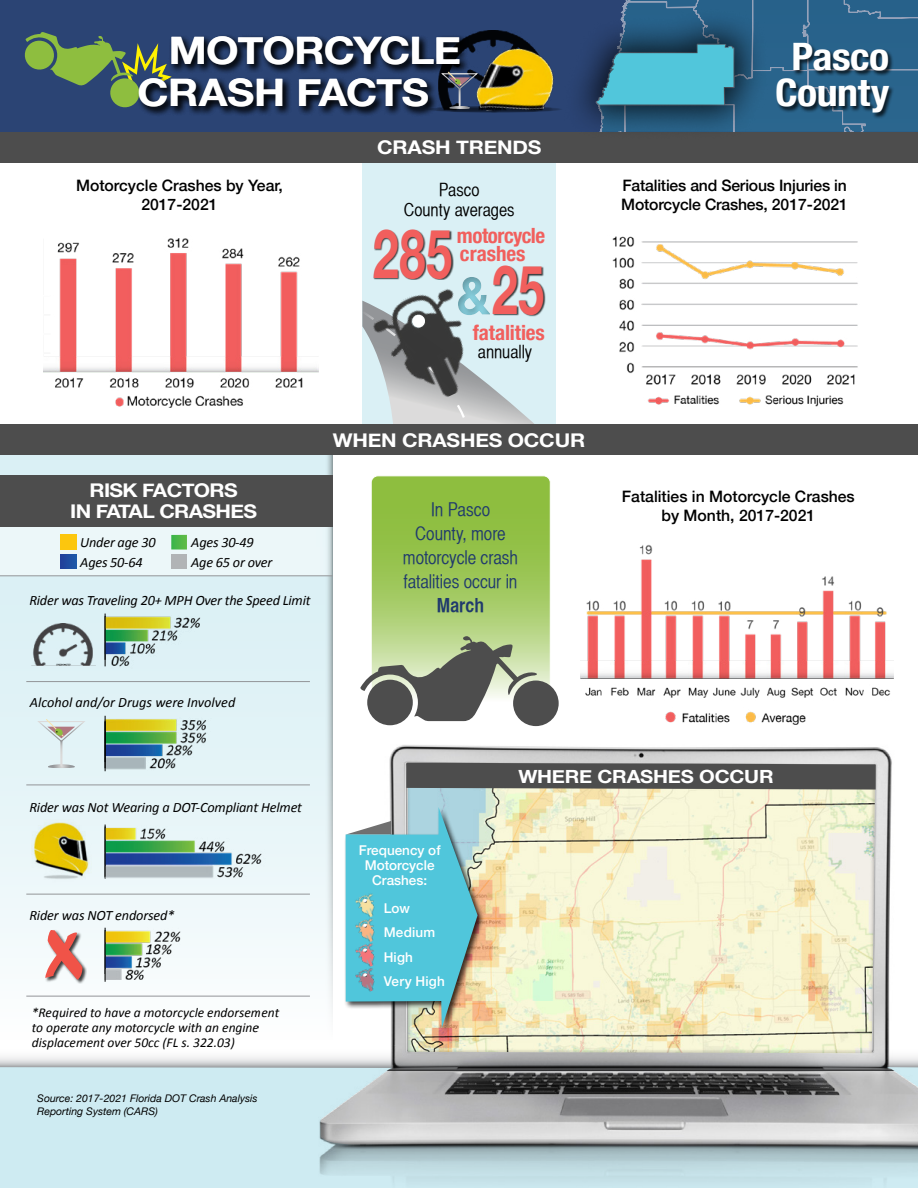
<style>
.page{position:relative;width:918px;height:1188px;background:#fff}
.page>*{position:absolute;margin:0;border:0;box-sizing:border-box;transform-origin:0 0}
.t1{font:700 67.5px "Helvetica Neue";color:#f15f5d;scale:.7 1}
.t2{font:700 37.8px "Helvetica Neue";letter-spacing:-.015em;color:#fff;scale:1.11 1}
.t3{font:700 condensed 37.8px/36px "Helvetica Neue";letter-spacing:-.01em;color:#fff;text-align:center;scale:1.11 1}
.t4{font:700 condensed 21px/18px "Helvetica Neue";letter-spacing:-.005em;color:#f15f5d}
.t5{font:19.5px "Helvetica CY Bold";color:#203a6d}
.t6{font:700 18.9px "Helvetica Neue";letter-spacing:-.01em;color:#fff;scale:1.11 1}
.t7{font:700 18.9px/21px "Helvetica Neue";letter-spacing:-.03em;color:#fff;text-align:center;scale:1.11 1}
.t8{font:18.75px/24px "Helvetica CY Plain";letter-spacing:-.005em;color:#203a6d;text-align:center}
.t9{font:700 18.15px "Helvetica Neue";letter-spacing:-.01em;color:#fff;scale:1.11 1}
.t10{font:18px "Helvetica CY Plain";letter-spacing:-.005em;color:#000}
.t11{font:500 15.75px/18.9px "Helvetica Neue";color:#000;text-align:center}
.t12{font:italic 14.25px "Calibri";letter-spacing:-.01em;color:#000}
.t13{font:italic 13.5px/15px "Calibri";color:#000}
.t14{font:500 13.5px/15px "Helvetica Neue";color:#fff;text-align:center}
.t15{font:italic 10.5px/12.6px "Helvetica Neue";color:#000}
</style>
<div class="page">
<div style="left:362px;top:159px;width:194px;height:266px;background:#daf0f5"></div>
<div style="left:374px;top:230px;width:80px;height:50px;background:#000;opacity:.75"></div>
<div style="left:493px;top:266px;width:52px;height:51px;background:#000;opacity:.75"></div>
<img style="left:44px;top:238px;width:274px;height:169px">
<img style="left:581px;top:544px;width:312px;height:181px">
<svg style="left:360px;top:277px;width:175px;height:148px"></svg>
<img style="left:368px;top:279px;width:126px;height:134px">
<div style="left:412px;top:315px;width:13px;height:12px;background:#fff;border-radius:50%"></div>
<img style="left:612px;top:236px;width:246px;height:170px">
<svg style="left:371px;top:476px;width:179px;height:229px;background:#9ac554"></svg>
<div style="left:371px;top:476px;width:179px;height:229px;border:1px solid #fff;border-radius:7px"></div>
<div style="left:0;top:132px;width:918px;height:30px;background:#4d4d4d"></div>
<svg style="left:360px;top:636px;width:199px;height:90px"></svg>
<div style="left:0;top:439px;width:346px;height:659px;background:#000;opacity:.75"></div>
<div style="left:0;top:425px;width:918px;height:30px;background:#4d4d4d"></div>
<img style="left:31px;top:819px;width:61px;height:63px">
<hr style="left:26px;top:785px;width:284px;height:1px;background:#939598">
<hr style="left:26px;top:681px;width:284px;height:1px;background:#939598">
<hr style="left:26px;top:894px;width:284px;height:1px;background:#939598">
<img style="left:32px;top:624px;width:63px;height:41px">
<div style="left:45px;top:929px;width:42px;height:55px;background:#000;opacity:.75"></div>
<svg style="left:45px;top:930px;width:38px;height:50px"></svg>
<svg style="left:48px;top:764px;width:27px;height:4px"></svg>
<svg style="left:36px;top:718px;width:51px;height:25px"></svg>
<svg style="left:60px;top:741px;width:2px;height:25px"></svg>
<hr style="left:26px;top:996px;width:284px;height:1px;background:#939598">
<div style="left:0;top:527px;width:332px;height:48px;background:#ecf7f9"></div>
<div style="left:61px;top:554px;width:15px;height:15px;background:#1e4ca1"></div>
<svg style="left:171px;top:535px;width:16px;height:15px"></svg>
<div style="left:61px;top:535px;width:15px;height:15px;background:#fcc60e"></div>
<hr style="left:0;top:575px;width:333px;height:1px;background:#939598">
<div style="left:0;top:475px;width:333px;height:52px;background:#4d4d4d"></div>
<svg style="left:0;top:1036px;width:259px;height:31px"></svg>
<div style="left:0;top:1067px;width:259px;height:121px;background:#ceebf2"></div>
<img style="left:259px;top:732px;width:659px;height:456px">
<div style="left:171px;top:554px;width:16px;height:15px;background:#b1b4b6"></div>
<hr style="left:105px;top:826px;width:1px;height:51px;background:#000">
<div style="left:392px;top:753px;width:495px;height:301px;background:#000;opacity:.5"></div>
<svg style="left:406px;top:763px;width:470px;height:27px;background:#565755"></svg>
<div style="left:344px;top:806px;width:142px;height:230px;background:#000;opacity:.75"></div>
<svg style="left:346px;top:807px;width:132px;height:221px;background:#77c3cd"></svg>
<svg style="left:0;top:0;width:596px;height:132px;background:#3d5366"></svg>
<div style="left:562px;top:9px;width:208px;height:132px;background:#000;opacity:.75"></div>
<svg style="left:596px;top:0;width:322px;height:132px;background:#316f91"></svg>
<div style="left:776px;top:43px;width:119px;height:76px;background:#000;opacity:.75"></div>
<div style="left:137px;top:34px;width:333px;height:83px;background:#000;opacity:.75"></div>
<hr style="left:105px;top:616px;width:1px;height:50px;background:#000">
<hr style="left:105px;top:930px;width:1px;height:52px;background:#000">
<hr style="left:105px;top:721px;width:1px;height:50px;background:#000">
<p class="t2" style="left:169px;top:21px;width:265px">MOTORCYCLE</p>
<p class="t2" style="left:138px;top:63px;width:264px">CRASH FACTS</p>
<p class="t11" style="left:76px;top:175px;width:208px">Motorcycle Crashes by Year,<br>2017-2021</p>
<h3 class="t6" style="left:377px;top:132px;width:149px">CRASH TRENDS</h3>
<p class="t10" style="left:439px;top:180px;width:42px">Pasco</p>
<p class="t10" style="left:404px;top:200px;width:112px">County averages</p>
<p class="t4" style="left:457px;top:225px;width:90px">motorcycle crashes</p>
<p class="t1" style="left:373px;top:200px;width:115px">285</p>
<p class="t1" style="left:492px;top:237px;width:77px">25</p>
<p class="t4" style="left:473px;top:322px;width:74px">fatalities</p>
<p class="t10" style="left:478px;top:341px;width:56px">annually</p>
<h3 class="t7" style="left:70px;top:480px;width:170px">RISK FACTORS<br>IN FATAL CRASHES</h3>
<p class="t12" style="left:80px;top:533px;width:77px">Under age 30</p>
<p class="t12" style="left:191px;top:533px;width:64px">Ages 30-49</p>
<p class="t12" style="left:80px;top:552px;width:64px">Ages 50-64</p>
<p class="t12" style="left:191px;top:552px;width:83px">Age 65 or over</p>
<p class="t12" style="left:29px;top:591px;width:283px">Rider was Traveling 20+ MPH Over the Speed Limit</p>
<h3 class="t6" style="left:333px;top:425px;width:229px">WHEN CRASHES OCCUR</h3>
<p class="t8" style="left:403px;top:497px;width:117px">In Pasco<br>County, more motorcycle crash fatalities occur in</p>
<p class="t5" style="left:437px;top:593px;width:49px">March</p>
<p class="t12" style="left:30px;top:692px;width:207px">Alcohol and/or Drugs were Involved</p>
<p class="t3" style="left:775px;top:36px;width:104px">Pasco<br>County</p>
<p class="t11" style="left:621px;top:175px;width:228px;text-align:left">Fatalities and Serious Injuries in<br>Motorcycle Crashes, 2017-2021</p>
<p class="t11" style="left:622px;top:486px;width:234px">Fatalities in Motorcycle Crashes by Month, 2017-2021</p>
<p class="t12" style="left:29px;top:797px;width:274px">Rider was Not Wearing a DOT-Compliant Helmet</p>
<p class="t12" style="left:29px;top:906px;width:147px">Rider was NOT endorsed*</p>
<p class="t13" style="left:32px;top:1005px;width:249px">*Required to have a motorcycle endorsement to operate any motorcycle with an engine displacement over 50cc (FL s. 322.03)</p>
<p class="t15" style="left:37px;top:1093px;width:222px">Source: 2017-2021 Florida DOT Crash Analysis<br>Reporting System (CARS)</p>
<p class="t14" style="left:359px;top:841px;width:83px">Frequency of<br>Motorcycle<br>Crashes:</p>
<p class="t14" style="left:384px;top:900px;width:28px">Low</p>
<p class="t14" style="left:384px;top:924px;width:53px">Medium</p>
<p class="t14" style="left:384px;top:949px;width:31px">High</p>
<p class="t14" style="left:384px;top:973px;width:63px">Very High</p>
<p class="t9" style="left:518px;top:762px;width:231px">WHERE CRASHES OCCUR</p>
</div>
